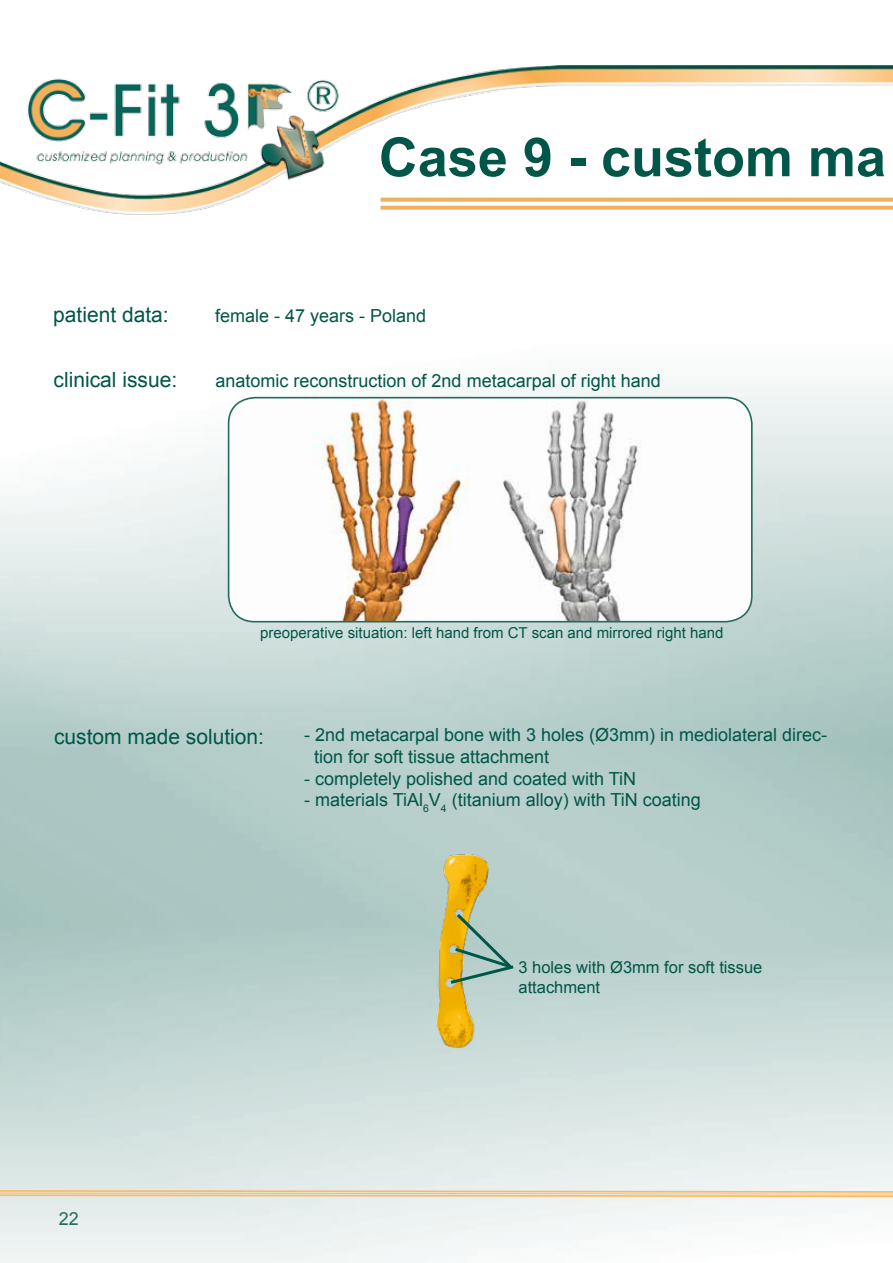
<style>
.page{position:relative;width:893px;height:1263px;background:#fff}
.page>*{position:absolute;margin:0;border:0;box-sizing:border-box;transform-origin:0 0}
.t1{font:700 54px "Arial";color:#005647}
.t2{font:21px "Arial";color:#005647}
.t3{font:18px/21.6px "Arial";color:#005647}
.t4{font:18px "Arial";color:#266d5f}
.t5{font:16.5px/19.8px "Arial";color:#005647}
.t6{font:15px "Arial";color:#005647}
</style>
<div class="page">
<svg style="left:0;top:1189px;width:893px;height:10px;background:#f0d7af"></svg>
<img style="left:0;top:66px;width:893px;height:149px">
<img style="left:4px;top:66px;width:339px;height:130px">
<img style="left:229px;top:398px;width:523px;height:224px">
<div style="left:228px;top:397px;width:525px;height:225px;border:2px solid #266d5f;border-radius:26px"></div>
<img style="left:387px;top:850px;width:155px;height:211px">
<svg style="left:447px;top:911px;width:70px;height:75px;background:#adba92"></svg>
<svg style="left:381px;top:206px;width:512px;height:4px;background:#f0b66a"></svg>
<svg style="left:381px;top:198px;width:512px;height:4px;background:#f0b66a"></svg>
<h1 class="t1" style="left:379px;top:122px;width:509px">Case 9 - custom ma</h1>
<p class="t2" style="left:53px;top:301px;width:117px">patient data:</p>
<p class="t3" style="left:215px;top:305px;width:213px">female - 47 years - Poland</p>
<p class="t2" style="left:54px;top:366px;width:125px">clinical issue:</p>
<p class="t3" style="left:216px;top:370px;width:447px">anatomic reconstruction of 2nd metacarpal of right hand</p>
<p class="t6" style="left:260px;top:623px;width:465px">preoperative situation: left hand from CT scan and mirrored right hand</p>
<p class="t2" style="left:54px;top:722px;width:212px">custom made solution:</p>
<p class="t3" style="left:314px;top:724px;width:515px;text-indent:-10px">- 2nd metacarpal bone with 3 holes (Ø3mm) in mediolateral direc&shy;tion for soft tissue attachment</p>
<p class="t3" style="left:304px;top:768px;width:334px">- completely polished and coated with TiN</p>
<p class="t3" style="left:304px;top:789px;width:398px">- materials TiAl<sub>6</sub>V<sub>4</sub> (titanium alloy) with TiN coating</p>
<p class="t4" style="left:59px;top:1207px;width:22px">22</p>
<p class="t5" style="left:518px;top:958px;width:245px">3 holes with Ø3mm for soft tissue attachment</p>
</div>
